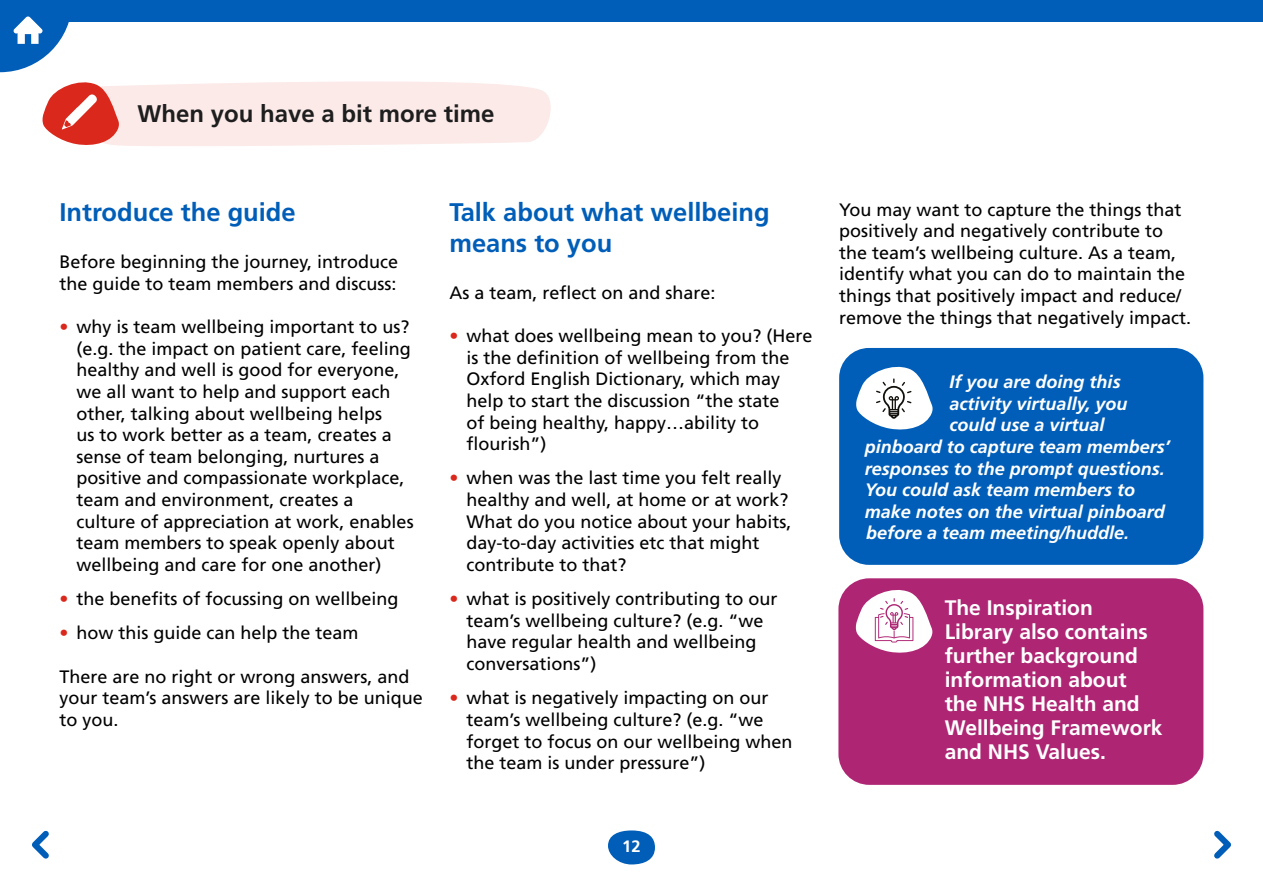
<style>
.page{position:relative;width:1263px;height:893px;background:#fff}
.page>*{position:absolute;margin:0;border:0;box-sizing:border-box;transform-origin:0 0}
.Case_Study_Header_3{font:700 25.5px/30.6px "Frutiger LT Std";color:#005eb8}
.Case_Study_Header_3-2{font:700 24px "Frutiger LT Std";color:#1e1e1e}
.Case_Study_Header_3-3{font:700 21px/24px "Frutiger LT Std";color:#fff}
.Body_12pt_-_Black{font:18px/21.6px "Frutiger LT Std";color:#000}
.Tip_Block_Text_Bold{font:italic 700 18px "Frutiger LT Std";color:#fff}
.t1{font:700 16.5px "Frutiger LT Std";color:#fff}
.s1{color:#da291c}
</style>
<div class="page">
<div style="left:839px;top:348px;width:364px;height:217px;background:#005eb8;border-radius:30px"></div>
<svg style="left:856px;top:366px;width:77px;height:64px"></svg>
<div style="left:839px;top:579px;width:363px;height:205px;background:#ae2573;border-radius:30px"></div>
<div style="left:838px;top:578px;width:365px;height:207px;border:2px solid #ae2573;border-radius:30px"></div>
<svg style="left:855px;top:590px;width:78px;height:63px"></svg>
<svg style="left:608px;top:830px;width:47px;height:34px"></svg>
<svg style="left:32px;top:830px;width:17px;height:29px"></svg>
<svg style="left:1214px;top:830px;width:17px;height:29px"></svg>
<div style="left:0;top:0;width:1263px;height:21px;background:#005eb8"></div>
<svg style="left:0;top:16px;width:559px;height:130px"></svg>
<p class="Case_Study_Header_3-2" style="left:137px;top:99px;width:359px">When you have a bit more time</p>
<p class="Case_Study_Header_3" style="left:60px;top:197px;width:238px">Introduce the guide</p>
<p class="Body_12pt_-_Black" style="left:60px;top:251px;width:340px">Before beginning the journey, introduce the guide to team members and discuss:</p>
<p class="Body_12pt_-_Black" style="left:77px;top:316px;width:339px;text-indent:-17px"><span class="s1">•</span> why is team wellbeing important to us? (e.g. the impact on patient care, feeling healthy and well is good for everyone, we all want to help and support each other, talking about wellbeing helps<br>us to work better as a team, creates a sense of team belonging, nurtures a positive and compassionate workplace, team and environment, creates a culture of appreciation at work, enables team members to speak openly about wellbeing and care for one another)</p>
<p class="Body_12pt_-_Black" style="left:60px;top:588px;width:341px"><span class="s1">•</span> the benefits of focussing on wellbeing</p>
<p class="Body_12pt_-_Black" style="left:60px;top:622px;width:301px"><span class="s1">•</span> how this guide can help the team</p>
<p class="Body_12pt_-_Black" style="left:60px;top:666px;width:365px">There are no right or wrong answers, and your team’s answers are likely to be unique to you.</p>
<p class="Case_Study_Header_3" style="left:449px;top:197px;width:322px">Talk about what wellbeing means to you</p>
<p class="Body_12pt_-_Black" style="left:449px;top:282px;width:268px">As a team, reflect on and share:</p>
<p class="Body_12pt_-_Black" style="left:466px;top:325px;width:348px;text-indent:-17px"><span class="s1">•</span> what does wellbeing mean to you? (Here is the definition of wellbeing from the Oxford English Dictionary, which may help to start the discussion “the state<br>of being healthy, happy…ability to flourish”)</p>
<p class="Body_12pt_-_Black" style="left:466px;top:467px;width:327px;text-indent:-17px"><span class="s1">•</span> when was the last time you felt really healthy and well, at home or at work?<br>What do you notice about your habits, day-to-day activities etc that might contribute to that?</p>
<p class="Body_12pt_-_Black" style="left:466px;top:588px;width:313px;text-indent:-17px"><span class="s1">•</span> what is positively contributing to our team’s wellbeing culture? (e.g. “we have regular health and wellbeing conversations”)</p>
<p class="Body_12pt_-_Black" style="left:466px;top:687px;width:328px;text-indent:-17px"><span class="s1">•</span> what is negatively impacting on our team’s wellbeing culture? (e.g. “we forget to focus on our wellbeing when the team is under pressure”)</p>
<p class="t1" style="left:622px;top:837px;width:20px">12</p>
<p class="Body_12pt_-_Black" style="left:839px;top:199px;width:354px">You may want to capture the things that positively and negatively contribute to the team’s wellbeing culture. As a team, identify what you can do to maintain the things that positively impact and reduce/ remove the things that negatively impact.</p>
<p class="Tip_Block_Text_Bold" style="left:949px;top:371px;width:173px">If you are doing this</p>
<p class="Tip_Block_Text_Bold" style="left:949px;top:393px;width:179px">activity virtually, you</p>
<p class="Tip_Block_Text_Bold" style="left:949px;top:414px;width:157px">could use a virtual</p>
<p class="Tip_Block_Text_Bold" style="left:865px;top:436px;width:307px">pinboard to capture team members’</p>
<p class="Tip_Block_Text_Bold" style="left:865px;top:458px;width:302px">responses to the prompt questions.</p>
<p class="Tip_Block_Text_Bold" style="left:865px;top:479px;width:272px">You could ask team members to</p>
<p class="Tip_Block_Text_Bold" style="left:865px;top:501px;width:302px">make notes on the virtual pinboard</p>
<p class="Tip_Block_Text_Bold" style="left:866px;top:522px;width:265px">before a team meeting/huddle.</p>
<p class="Case_Study_Header_3-3" style="left:945px;top:596px;width:219px">The Inspiration<br>Library also contains further background information about the NHS Health and<br>Wellbeing Framework and NHS Values.</p>
</div>
